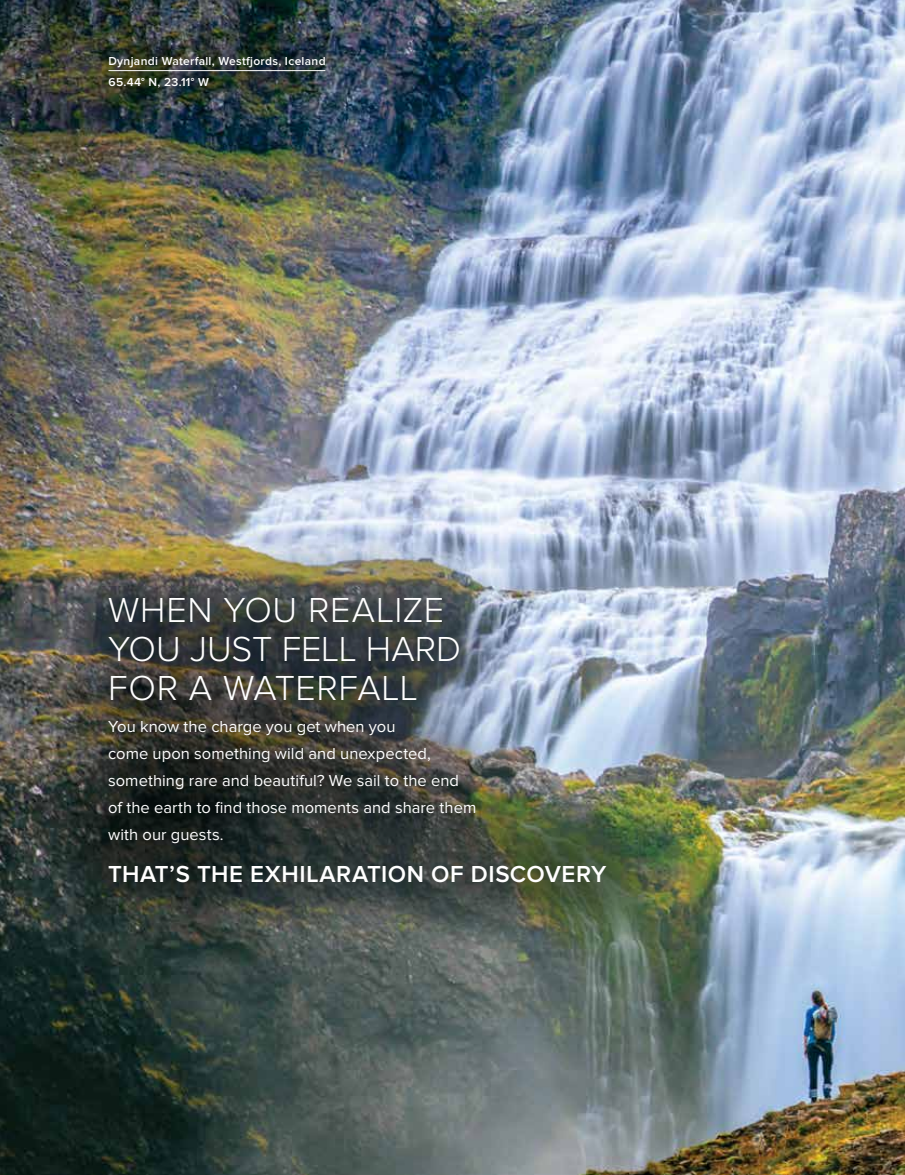
<style>
.page{position:relative;width:905px;height:1175px;background:#fff}
.page>*{position:absolute;margin:0;border:0;box-sizing:border-box;transform-origin:0 0}
.t1{font:300 36px/39px "Proxima Nova";letter-spacing:.005em;color:#fff}
.t2{font:600 24px "Proxima Nova";letter-spacing:.025em;color:#fff}
.t3{font:16.5px/27px "Proxima Nova";letter-spacing:.005em;color:#fff}
.t4{font:600 12px/21px "Proxima Nova";letter-spacing:.025em;color:#fff}
</style>
<div class="page">
<img style="left:0;top:0;width:904px;height:1174px">
<div style="left:33px;top:522px;width:647px;height:435px;background:#000;opacity:.47"></div>
<div style="left:56px;top:4px;width:322px;height:135px;background:#000;opacity:.5"></div>
<hr style="left:108px;top:70px;width:217px;height:1px;background:#fff">
<p class="t4" style="left:108px;top:51px;width:219px">Dynjandi Waterfall, Westfjords, Iceland<br>65.44° N, 23.11° W</p>
<h1 class="t1" style="left:108px;top:591px;width:354px">WHEN YOU REALIZE<br>YOU JUST FELL HARD<br>FOR A WATERFALL</h1>
<p class="t3" style="left:108px;top:713px;width:370px">You know the charge you get when you<br>come upon something wild and unexpected, something rare and beautiful? We sail to the end of the earth to find those moments and share them with our guests.</p>
<h2 class="t2" style="left:108px;top:860px;width:499px">THAT’S THE EXHILARATION OF DISCOVERY</h2>
</div>
